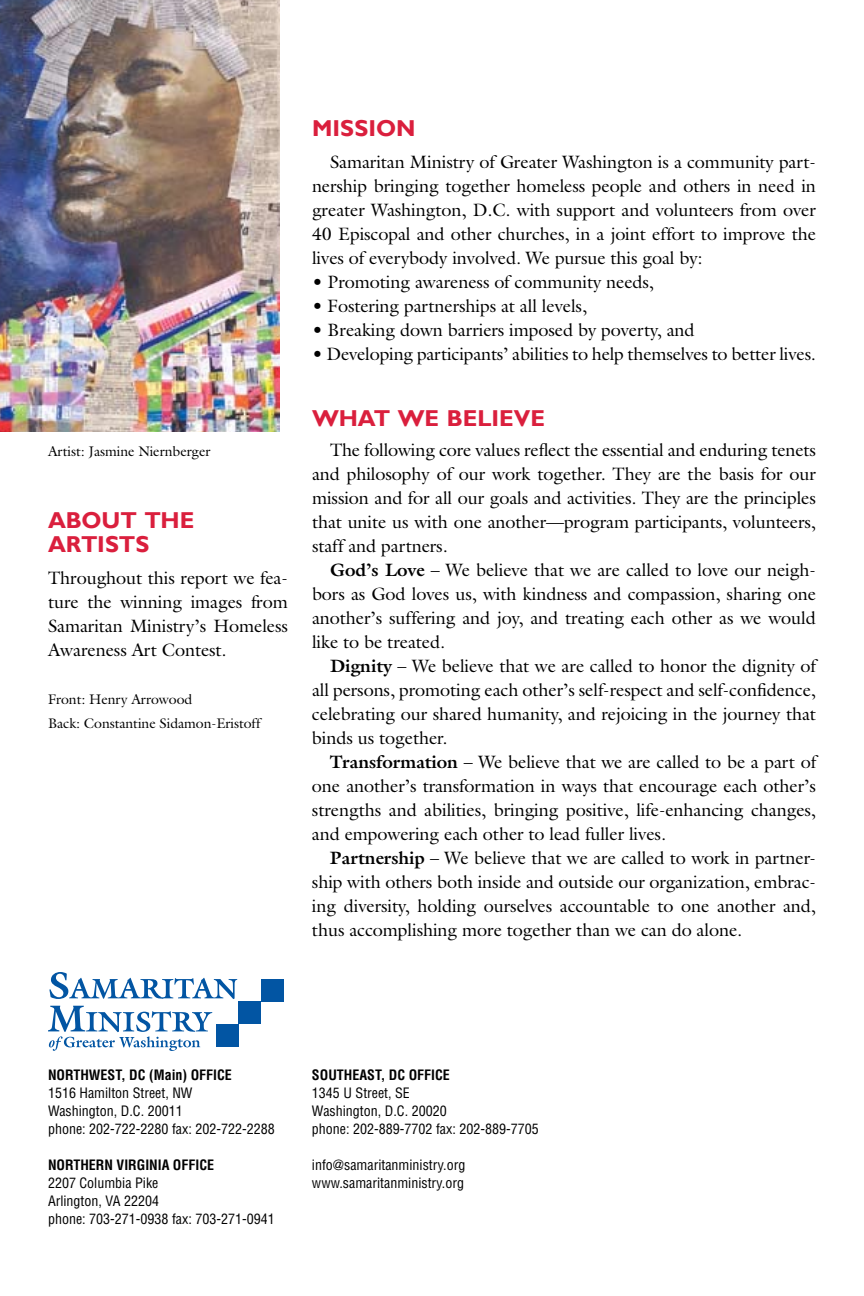
<style>
.page{position:relative;width:864px;height:1296px;background:#fff}
.page>*{position:absolute;margin:0;border:0;box-sizing:border-box;transform-origin:0 0}
.t1{font:700 23px/24px "Gill Sans";color:#da1f3d}
.t2{font:18px/24px "Galliard";letter-spacing:-.005em;color:#000;text-align:justify}
.t3{font:condensed 14px/18px "Helvetica LT Std";color:#000}
.t4{font:14px/24px "Galliard";letter-spacing:-.005em;color:#000}
.t5{font:700 condensed 14px "Helvetica LT Std";color:#000}
.s1{font-weight:700}
</style>
<div class="page">
<svg style="left:49px;top:972px;width:188px;height:27px"></svg>
<svg style="left:48px;top:1006px;width:164px;height:45px"></svg>
<div style="left:216px;top:1024px;width:22px;height:23px;background:#0255a3"></div>
<div style="left:238px;top:1002px;width:23px;height:22px;background:#0255a3"></div>
<div style="left:261px;top:979px;width:22px;height:23px;background:#0255a3"></div>
<img style="left:0;top:0;width:280px;height:432px">
<p class="t4" style="left:48px;top:439px;width:164px">Artist: Jasmine Niernberger</p>
<p class="t1" style="left:48px;top:509px;width:148px">ABOUT THE<br>ARTISTS</p>
<p class="t2" style="left:48px;top:566px;width:241px">Throughout this report we fea&shy;ture the winning images from Samaritan Ministry’s Homeless Awareness Art Contest.</p>
<p class="t4" style="left:48px;top:687px;width:214px">Front: Henry Arrowood<br>Back: Constantine Sidamon-Eristoff</p>
<p class="t1" style="left:312px;top:117px;width:105px">MISSION</p>
<p class="t2" style="left:312px;top:150px;width:506px;text-indent:18px">Samaritan Ministry of Greater Washington is a community part&shy;ner-ship bringing together homeless people and others in need in greater Washington, D.C. with support and volunteers from over 40 Episcopal and other churches, in a joint effort to improve the lives of everybody involved. We pursue this goal by:</p>
<p class="t2" style="left:312px;top:270px;width:344px">• Promoting awareness of community needs,</p>
<p class="t2" style="left:312px;top:294px;width:277px">• Fostering partnerships at all levels,</p>
<p class="t2" style="left:312px;top:318px;width:384px">• Breaking down barriers imposed by poverty, and</p>
<p class="t2" style="left:312px;top:341px;width:506px">• Developing participants’ abilities to help themselves to better lives.</p>
<p class="t1" style="left:312px;top:407px;width:235px">WHAT WE BELIEVE</p>
<p class="t2" style="left:312px;top:438px;width:506px;text-indent:18px">The following core values reflect the essential and enduring tenets and philosophy of our work together. They are the basis for our mission and for all our goals and activities. They are the principles that unite us with one another—program participants, volunteers, staff and partners.</p>
<p class="t2" style="left:312px;top:558px;width:506px;text-align:left;text-indent:18px"><span class="s1">God’s Love</span> – We believe that we are called to love our neigh-- bors as God loves us, with kindness and compassion, sharing one another’s suffering and joy, and treating each other as we would like to be treated.</p>
<p class="t2" style="left:312px;top:654px;width:506px;text-indent:18px"><span class="s1">Dignity</span> – We believe that we are called to honor the dignity of all persons, promoting each other’s self-respect and self-confidence, celebrating our shared humanity, and rejoicing in the journey that binds us together.</p>
<p class="t2" style="left:312px;top:750px;width:506px;text-indent:18px"><span class="s1">Transformation</span> – We believe that we are called to be a part of one another’s transformation in ways that encourage each other’s strengths and abilities, bringing positive, life-enhancing changes, and empowering each other to lead fuller lives.</p>
<p class="t2" style="left:312px;top:846px;width:506px;text-indent:18px"><span class="s1">Partnership</span> – We believe that we are called to work in partner&shy;ship with others both inside and outside our organization, embrac&shy;ing diversity, holding ourselves accountable to one another and, thus accomplishing more together than we can do alone.</p>
<p class="t5" style="left:48px;top:1066px;width:185px">NORTHWEST, DC (Main) OFFICE</p>
<p class="t3" style="left:48px;top:1084px;width:228px">1516 Hamilton Street, NW<br>Washington, D.C. 20011<br>phone: 202-722-2280 fax: 202-722-2288</p>
<p class="t5" style="left:48px;top:1156px;width:168px">NORTHERN VIRGINIA OFFICE</p>
<p class="t3" style="left:48px;top:1174px;width:228px">2207 Columbia Pike<br>Arlington, VA 22204<br>phone: 703-271-0938 fax: 703-271-0941</p>
<p class="t5" style="left:312px;top:1066px;width:139px">SOUTHEAST, DC OFFICE</p>
<p class="t3" style="left:312px;top:1084px;width:228px">1345 U Street, SE<br>Washington, D.C. 20020<br>phone: 202-889-7702 fax: 202-889-7705</p>
<p class="t3" style="left:312px;top:1156px;width:155px">info@samaritanministry.org www.samaritanministry.org</p>
</div>
